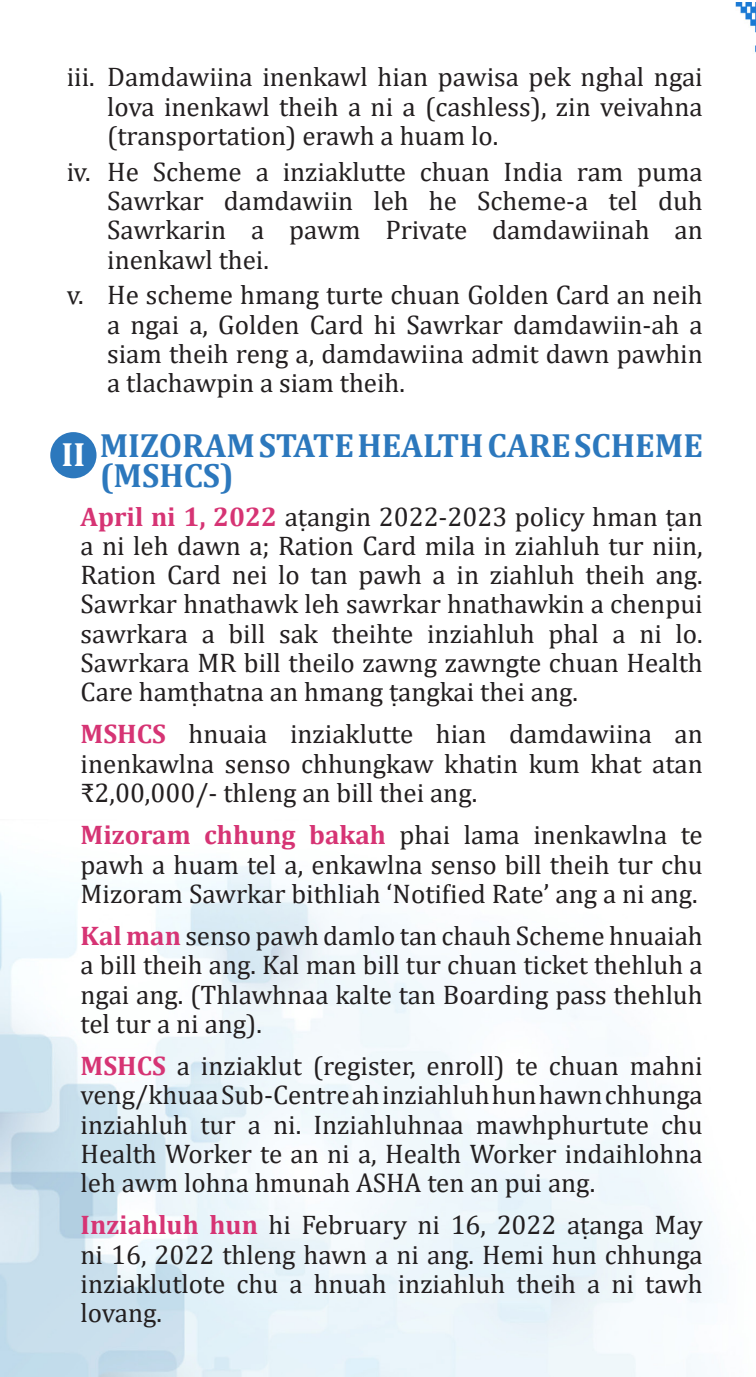
<style>
.page{position:relative;width:756px;height:1377px;background:#fff}
.page>*{position:absolute;margin:0;border:0;box-sizing:border-box;transform-origin:0 0}
.t1{font:700 33.75px/29.2px "Cambria";color:#2c78bd}
.t2{font:700 33.75px "Cambria";color:#fff}
.t3{font:27px/29.2px "Cambria";color:#231f20;text-align:justify}
.s1{font-weight:700;color:#d63474}
</style>
<div class="page">
<img style="left:0;top:2px;width:756px;height:1375px">
<div style="left:50px;top:432px;width:47px;height:46px;background:#2c78bd;border-radius:50%"></div>
<p class="t3" style="left:107px;top:62px;width:597px;text-indent:-41px">iii. Damdawiina inenkawl hian pawisa pek nghal ngai lova inenkawl theih a ni a (cashless), zin veivahna (transportation) erawh a huam lo.</p>
<p class="t3" style="left:107px;top:157px;width:597px;text-indent:-41px">iv. He Scheme a inziaklutte chuan India ram puma Sawrkar damdawiin leh he Scheme-a tel duh Sawrkarin a pawm Private damdawiinah an inenkawl thei.</p>
<p class="t3" style="left:107px;top:280px;width:597px;text-indent:-41px">v. He scheme hmang turte chuan Golden Card an neih a ngai a, Golden Card hi Sawrkar damdawiin-ah a siam theih reng a, damdawiina admit dawn pawhin a tlachawpin a siam theih.</p>
<p class="t1" style="left:100px;top:430px;width:604px">MIZORAM STATE HEALTH CARE SCHEME (MSHCS)</p>
<p class="t3" style="left:81px;top:502px;width:624px"><span class="s1">April ni 1, 2022</span> aṭangin 2022-2023 policy hman ṭan a ni leh dawn a; Ration Card mila in ziahluh tur niin, Ration Card nei lo tan pawh a in ziahluh theih ang.<br>Sawrkar hnathawk leh sawrkar hnathawkin a chenpui sawrkara a bill sak theihte inziahluh phal a ni lo.<br>Sawrkara MR bill theilo zawng zawngte chuan Health Care hamṭhatna an hmang ṭangkai thei ang.</p>
<p class="t3" style="left:81px;top:720px;width:624px"><span class="s1">MSHCS</span> hnuaia inziaklutte hian damdawiina an inenkawlna senso chhungkaw khatin kum khat atan ₹2,00,000/- thleng an bill thei ang.</p>
<p class="t3" style="left:81px;top:820px;width:624px"><span class="s1">Mizoram chhung bakah</span> phai lama inenkawlna te pawh a huam tel a, enkawlna senso bill theih tur chu Mizoram Sawrkar bithliah ‘Notified Rate’ ang a ni ang.</p>
<p class="t3" style="left:81px;top:921px;width:624px"><span class="s1">Kal man</span> senso pawh damlo tan chauh Scheme hnuaiah a bill theih ang. Kal man bill tur chuan ticket thehluh a ngai ang. (Thlawhnaa kalte tan Boarding pass thehluh tel tur a ni ang).</p>
<p class="t3" style="left:81px;top:1051px;width:624px"><span class="s1">MSHCS</span> a inziaklut (register, enroll) te chuan mahni veng/khuaa Sub-Centre ah inziahluh hun hawn chhunga inziahluh tur a ni. Inziahluhnaa mawhphurtute chu Health Worker te an ni a, Health Worker indaihlohna leh awm lohna hmunah ASHA ten an pui ang.</p>
<p class="t3" style="left:81px;top:1210px;width:624px"><span class="s1">Inziahluh hun</span> hi February ni 16, 2022 aṭanga May ni 16, 2022 thleng hawn a ni ang. Hemi hun chhunga inziaklutlote chu a hnuah inziahluh theih a ni tawh lovang.</p>
<p class="t2" style="left:62px;top:431px;width:25px">II</p>
</div>
